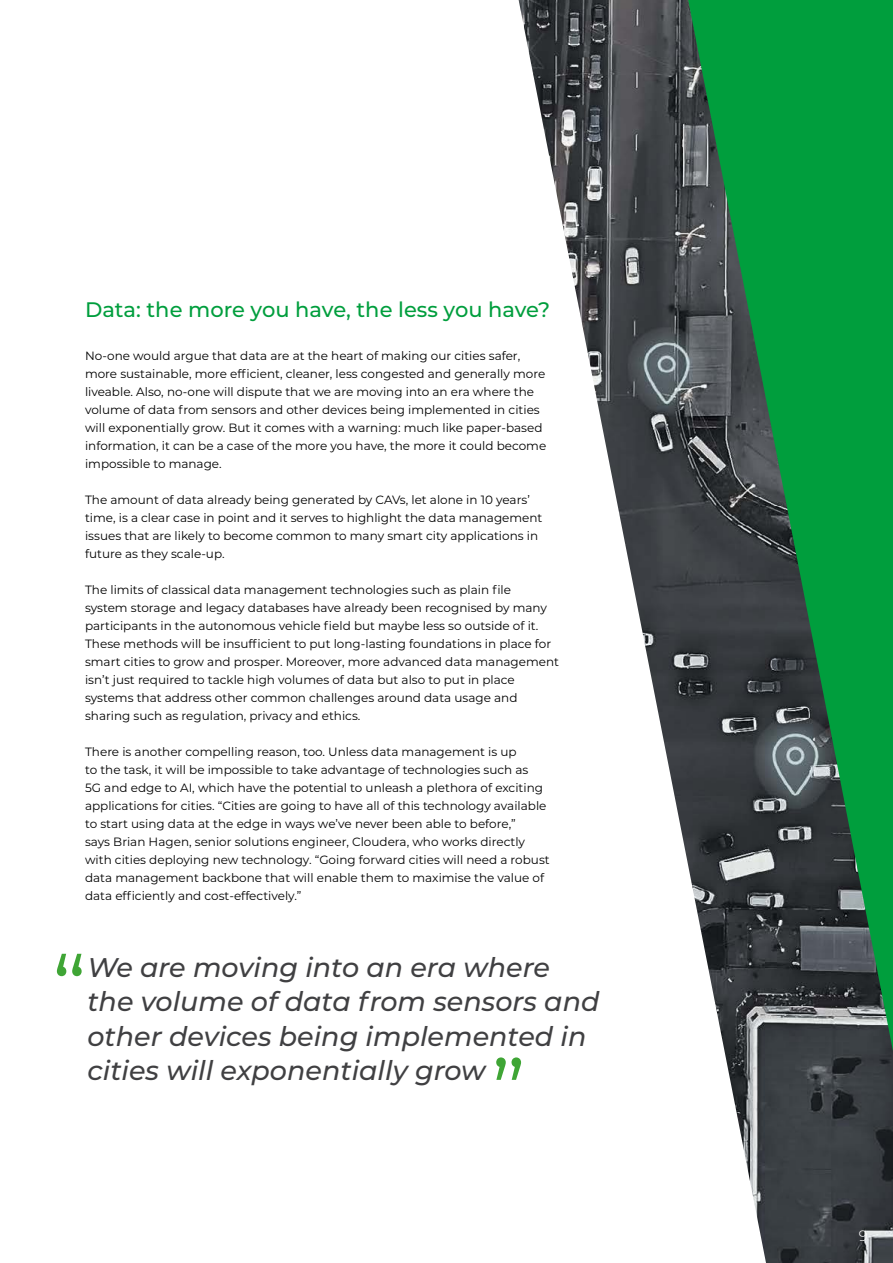
<style>
.page{position:relative;width:893px;height:1263px;background:#fff}
.page>*{position:absolute;margin:0;border:0;box-sizing:border-box;transform-origin:0 0}
.t1{font:90px "Montserrat";color:#3fa535}
.t2{font:italic 500 27px/34.5px "Montserrat";color:#404042}
.t3{font:500 21px "Montserrat";color:#009e3d}
.t4{font:300 15px "Montserrat";color:#fff}
.t5{font:12px/18px "Montserrat";color:#000}
</style>
<div class="page">
<img style="left:519px;top:0;width:374px;height:1263px">
<svg style="left:688px;top:0;width:205px;height:1051px;background:#257647"></svg>
<h3 class="t3" style="left:85px;top:294px;width:467px">Data: the more you have, the less you have?</h3>
<p class="t5" style="left:85px;top:346px;width:463px">No-one would argue that data are at the heart of making our cities safer, more sustainable, more efficient, cleaner, less congested and generally more liveable. Also, no-one will dispute that we are moving into an era where the volume of data from sensors and other devices being implemented in cities will exponentially grow. But it comes with a warning: much like paper-based information, it can be a case of the more you have, the more it could become impossible to manage.</p>
<p class="t5" style="left:85px;top:490px;width:459px">The amount of data already being generated by CAVs, let alone in 10 years’ time, is a clear case in point and it serves to highlight the data management issues that are likely to become common to many smart city applications in future as they scale-up.</p>
<p class="t5" style="left:85px;top:580px;width:476px">The limits of classical data management technologies such as plain file<br>system storage and legacy databases have already been recognised by many participants in the autonomous vehicle field but maybe less so outside of it.<br>These methods will be insufficient to put long-lasting foundations in place for smart cities to grow and prosper. Moreover, more advanced data management isn’t just required to tackle high volumes of data but also to put in place systems that address other common challenges around data usage and sharing such as regulation, privacy and ethics.</p>
<p class="t5" style="left:85px;top:742px;width:466px">There is another compelling reason, too. Unless data management is up<br>to the task, it will be impossible to take advantage of technologies such as<br>5G and edge to AI, which have the potential to unleash a plethora of exciting applications for cities. “Cities are going to have all of this technology available to start using data at the edge in ways we’ve never been able to before,”<br>says Brian Hagen, senior solutions engineer, Cloudera, who works directly with cities deploying new technology. “Going forward cities will need a robust data management backbone that will enable them to maximise the value of data efficiently and cost-effectively.”</p>
<h1 class="t1" style="left:52px;top:927px;width:36px">“</h1>
<h2 class="t2" style="left:87px;top:949px;width:514px">We are moving into an era where the volume of data from sensors and other devices being implemented in cities will exponentially grow</h2>
<h1 class="t1" style="left:491px;top:1031px;width:36px">”</h1>
<p class="t4" style="left:859px;top:1225px;width:11px">9</p>
</div>
